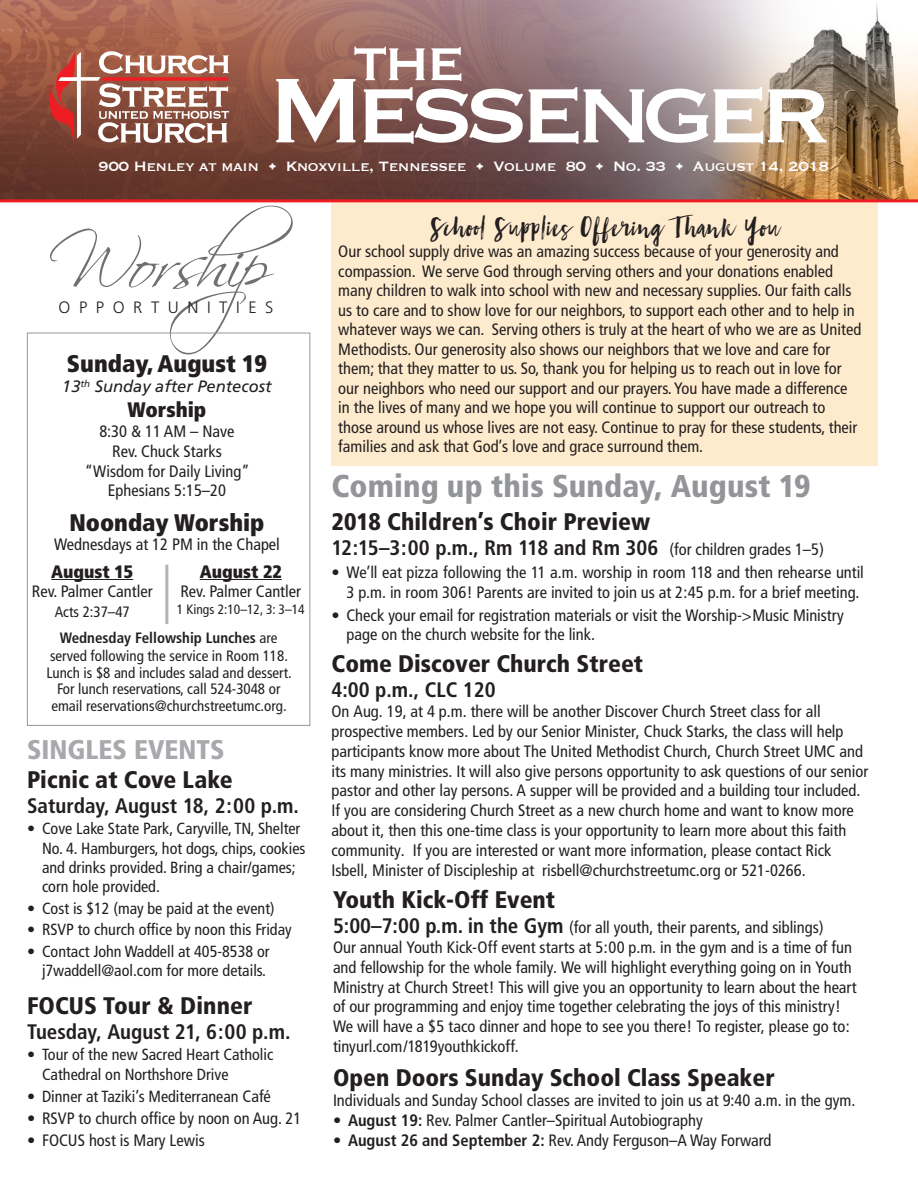
<style>
.page{position:relative;width:918px;height:1188px;background:#fff}
.page>*{position:absolute;margin:0;border:0;box-sizing:border-box;transform-origin:0 0}
.t1{font:120.45px "Copperplate";letter-spacing:-.1em;color:#fff}
.t2{font:72.3px "Copperplate";color:#fff}
.t3{font:72px "Scriptina Pro";color:#6f7073}
.t4{font:900 condensed 31.5px "Frutiger";letter-spacing:.005em;color:#939598}
.t5{font:28.5px "First Take";letter-spacing:.01em;color:#231f20}
.t6{font:900 condensed 27px "Frutiger";color:#a8a9ad}
.t7{font:900 condensed 24px "Frutiger";color:#231f20}
.t8{font:900 condensed 24px "Frutiger";color:#231f20}
.t9{font:700 condensed 21px "Frutiger";color:#231f20}
.t10{font:900 condensed 21px "Frutiger";color:#231f20}
.t11{font:900 condensed 18px "Frutiger";color:#231f20}
.t12{font:17.55px "Copperplate";letter-spacing:-.035em;color:#fff}
.t13{font:condensed 16.5px/19.8px "Frutiger";color:#231f20}
.t14{font:italic 16.5px "Frutiger";color:#231f20}
.t15{font:300 16.5px "Frutiger";letter-spacing:.52em;color:#231f20}
.t16{font:condensed 16.2px/19.4px "Frutiger";color:#231f20}
.t17{font:condensed 15px/16.5px "Frutiger";color:#231f20;text-align:center}
.t18{font:condensed 13.5px "Frutiger";color:#231f20}
.s1{font-weight:700}
.s2{font-size:16.5px}
.s3{font-weight:400;font-size:16.5px}
.s4{font-weight:700;font-size:21px}
</style>
<div class="page">
<div style="left:332px;top:176px;width:546px;height:290px;background:#feebcd"></div>
<img style="left:0;top:0;width:918px;height:199px">
<svg style="left:48px;top:50px;width:181px;height:98px"></svg>
<hr style="left:0;top:199px;width:918px;height:3px;background:#ee1d23">
<div style="left:27px;top:333px;width:283px;height:393px;border:1px solid #95979a"></div>
<hr style="left:51px;top:579px;width:82px;height:1px;background:#231f20">
<hr style="left:200px;top:579px;width:82px;height:1px;background:#231f20">
<hr style="left:165px;top:565px;width:3px;height:59px;background:#b2b3b7">
<p class="t2" style="left:352px;top:13px;width:115px">the</p>
<p class="t1" style="left:266px;top:31px;width:568px">Messenger</p>
<p class="t12" style="left:98px;top:155px;width:733px">900 Henley at main • Knoxville, Tennessee • Volume 80 • No. 33 • August 14, 2018</p>
<p class="t3" style="left:72px;top:219px;width:272px">Worship</p>
<p class="t15" style="left:59px;top:298px;width:216px">OPPORTUNITIES</p>
<p class="t8" style="left:67px;top:349px;width:202px">Sunday, August 19</p>
<p class="t14" style="left:62px;top:377px;width:211px">13<sup>th</sup> Sunday after Pentecost</p>
<p class="t10" style="left:128px;top:397px;width:80px">Worship</p>
<p class="t13" style="left:99px;top:422px;width:137px">8:30 &amp; 11 AM – Nave</p>
<p class="t13" style="left:112px;top:441px;width:111px">Rev. Chuck Starks</p>
<p class="t13" style="left:85px;top:461px;width:166px">“Wisdom for Daily Living”</p>
<p class="t13" style="left:108px;top:481px;width:120px">Ephesians 5:15–20</p>
<p class="t8" style="left:69px;top:508px;width:197px">Noonday Worship</p>
<p class="t13" style="left:54px;top:535px;width:227px">Wednesdays at 12 PM in the Chapel</p>
<p class="t11" style="left:200px;top:560px;width:84px">August 22</p>
<p class="t13" style="left:180px;top:582px;width:122px">Rev. Palmer Cantler</p>
<p class="t18" style="left:177px;top:601px;width:129px">1 Kings 2:10–12, 3: 3–14</p>
<p class="t17" style="left:50px;top:629px;width:239px;line-height:18px"><span class="s1">Wednesday Fellowship Lunches</span> are served following the service in Room 118.</p>
<p class="t17" style="left:46px;top:664px;width:247px">Lunch is $8 and includes salad and dessert.<br>For lunch reservations, call 524-3048 or email reservations@churchstreetumc.org.</p>
<p class="t11" style="left:51px;top:560px;width:84px">August 15</p>
<p class="t13" style="left:32px;top:582px;width:122px">Rev. Palmer Cantler</p>
<p class="t17" style="left:55px;top:604px;width:77px">Acts 2:37–47</p>
<p class="t6" style="left:27px;top:733px;width:199px">SINGLES EVENTS</p>
<p class="t7" style="left:27px;top:765px;width:207px">Picnic at Cove Lake</p>
<p class="t9" style="left:27px;top:793px;width:274px">Saturday, August 18, 2:00 p.m.</p>
<p class="t16" style="left:42px;top:819px;width:265px;text-indent:-15px">• Cove Lake State Park, Caryville, TN, Shelter No. 4. Hamburgers, hot dogs, chips, cookies and drinks provided. Bring a chair/games; corn hole provided.</p>
<p class="t16" style="left:27px;top:899px;width:249px">• Cost is $12 (may be paid at the event)</p>
<p class="t16" style="left:27px;top:920px;width:266px">• RSVP to church office by noon this Friday</p>
<p class="t16" style="left:27px;top:942px;width:244px;text-align:right">• Contact John Waddell at 405-8538 or j7waddell@aol.com for more details.</p>
<p class="t7" style="left:27px;top:991px;width:227px">FOCUS Tour &amp; Dinner</p>
<p class="t9" style="left:27px;top:1019px;width:265px">Tuesday, August 21, 6:00 p.m.</p>
<p class="t16" style="left:42px;top:1045px;width:233px;text-indent:-15px">• Tour of the new Sacred Heart Catholic<br>Cathedral on Northshore Drive</p>
<p class="t16" style="left:27px;top:1087px;width:245px">• Dinner at Taziki’s Mediterranean <span class="s2">Café</span></p>
<p class="t13" style="left:27px;top:1108px;width:276px">• RSVP to church office by noon on Aug. 21</p>
<p class="t13" style="left:27px;top:1130px;width:179px">• FOCUS host is Mary Lewis</p>
<p class="t5" style="left:430px;top:208px;width:350px">School Supplies Offering Thank You</p>
<p class="t13" style="left:338px;top:242px;width:525px">Our school supply drive was an amazing success because of your generosity and compassion. We serve God through serving others and your donations enabled many children to walk into school with new and necessary supplies. Our faith calls us to care and to show love for our neighbors, to support each other and to help in whatever ways we can. Serving others is truly at the heart of who we are as United Methodists. Our generosity also shows our neighbors that we love and care for them; that they matter to us. So, thank you for helping us to reach out in love for our neighbors who need our support and our prayers. You have made a difference in the lives of many and we hope you will continue to support our outreach to those around us whose lives are not easy. Continue to pray for these students, their families and ask that God’s love and grace surround them.</p>
<p class="t4" style="left:332px;top:468px;width:481px">Coming up this Sunday, August 19</p>
<p class="t7" style="left:332px;top:507px;width:320px">2018 Children’s Choir Preview</p>
<p class="t9" style="left:332px;top:535px;width:494px">12:15–3:00 p.m., Rm 118 and Rm 306 <span class="s3">(for children grades 1–5)</span></p>
<p class="t13" style="left:332px;top:562px;width:534px;text-align:right">• We’ll eat pizza following the 11 a.m. worship in room 118 and then rehearse until<br>3 p.m. in room 306! Parents are invited to join us at 2:45 p.m. for a brief meeting.</p>
<p class="t13" style="left:347px;top:605px;width:499px;text-indent:-15px">• Check your email for registration materials or visit the Worship-&gt;Music Ministry page on the church website for the link.</p>
<p class="t7" style="left:332px;top:649px;width:313px">Come Discover Church Street</p>
<p class="t9" style="left:332px;top:678px;width:166px">4:00 p.m., CLC 120</p>
<p class="t13" style="left:332px;top:702px;width:538px">On Aug. 19, at 4 p.m. there will be another Discover Church Street class for all prospective members. Led by our Senior Minister, Chuck Starks, the class will help participants know more about The United Methodist Church, Church Street UMC and its many ministries. It will also give persons opportunity to ask questions of our senior pastor and other lay persons. A supper will be provided and a building tour included.<br>If you are considering Church Street as a new church home and want to know more about it, then this one-time class is your opportunity to learn more about this faith community. If you are interested or want more information, please contact Rick Isbell, Minister of Discipleship at risbell@churchstreetumc.org or 521-0266.</p>
<p class="t7" style="left:333px;top:885px;width:224px">Youth Kick-Off Event</p>
<p class="t13" style="left:333px;top:918px;width:492px"><span class="s4">5:00–7:00 p.m. in the Gym</span> (for all youth, their parents, and siblings)</p>
<p class="t13" style="left:333px;top:938px;width:525px">Our annual Youth Kick-Off event starts at 5:00 p.m. in the gym and is a time of fun and fellowship for the whole family. We will highlight everything going on in Youth Ministry at Church Street! This will give you an opportunity to learn about the heart of our programming and enjoy time together celebrating the joys of this ministry!<br>We will have a $5 taco dinner and hope to see you there! To register, please go to: tinyurl.com/1819youthkickoff.</p>
<p class="t7" style="left:333px;top:1063px;width:443px">Open Doors Sunday School Class Speaker</p>
<p class="t13" style="left:333px;top:1091px;width:524px">Individuals and Sunday School classes are invited to join us at 9:40 a.m. in the gym.</p>
<p class="t13" style="left:333px;top:1110px;width:371px"><span class="s1">• August 19:</span> Rev. Palmer Cantler–Spiritual Autobiography</p>
<p class="t13" style="left:333px;top:1130px;width:440px"><span class="s1">• August 26 and September 2:</span> Rev. Andy Ferguson–A Way Forward</p>
</div>
